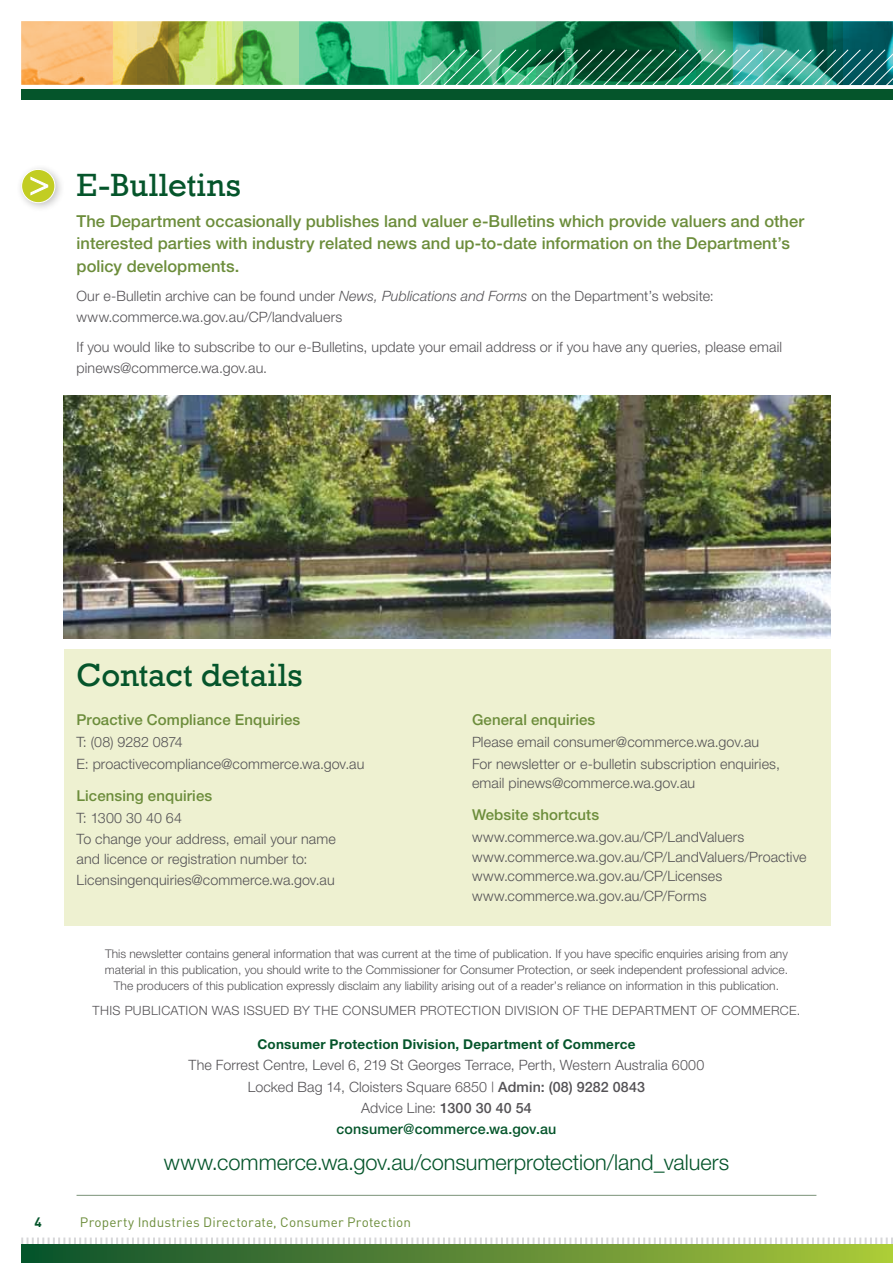
<style>
.page{position:relative;width:893px;height:1263px;background:#fff}
.page>*{position:absolute;margin:0;border:0;box-sizing:border-box;transform-origin:0 0}
.t1{font:33px "Rockwell";letter-spacing:-.005em;color:#05552b}
.t2{font:300 21.75px "Helvetica Neue";color:#05552b}
.t3{font:500 16.5px/22.5px "Helvetica Neue";letter-spacing:.005em;color:#6c8d3b}
.t4{font:500 15px "Helvetica Neue";letter-spacing:.005em;color:#6c8d3b}
.t5{font:300 14.25px/21.6px "Helvetica Neue";letter-spacing:.01em;color:#545255}
.t6{font:13.5px "DIN";letter-spacing:.01em;color:#6c8d3b}
.t7{font:700 13.5px "Helvetica Neue";letter-spacing:.02em;color:#05552b}
.t8{font:700 13.5px "DIN";color:#05552b}
.t9{font:300 12.75px "Helvetica Neue";letter-spacing:.035em;color:#545255}
.t10{font:300 12px/16.2px "Helvetica Neue";color:#545255;text-align:center}
.s1{font-style:italic}
.s2{font-weight:500}
.s3{font-weight:500;color:#05552b}
</style>
<div class="page">
<svg style="left:21px;top:1237px;width:872px;height:8px"></svg>
<hr style="left:77px;top:1195px;width:739px;height:1px;background:#7b9378">
<img style="left:64px;top:395px;width:767px;height:244px">
<div style="left:64px;top:649px;width:767px;height:276px;background:#eef1d1"></div>
<div style="left:16px;top:163px;width:49px;height:50px;background:#000;opacity:.25"></div>
<div style="left:22px;top:169px;width:33px;height:34px;background:#c2cd23;border-radius:50%"></div>
<div style="left:21px;top:169px;width:34px;height:34px;border:1px solid #fff;border-radius:50%"></div>
<svg style="left:30px;top:176px;width:19px;height:20px"></svg>
<div style="left:21px;top:1245px;width:872px;height:18px;background:linear-gradient(to right,#0b4e2e,#abc53b)"></div>
<img style="left:21px;top:21px;width:871px;height:64px">
<hr style="left:892px;top:21px;width:1px;height:64px;background:#009ba8">
<div style="left:21px;top:89px;width:872px;height:11px;background:#05552b"></div>
<img style="left:23px;top:49px;width:870px;height:36px">
<h1 class="t1" style="left:77px;top:166px;width:166px">E-Bulletins</h1>
<p class="t3" style="left:77px;top:209px;width:729px">The Department occasionally publishes land valuer e-Bulletins which provide valuers and other interested parties with industry related news and up-to-date information on the Department’s policy developments.</p>
<p class="t5" style="left:77px;top:285px;width:639px;line-height:21px">Our e-Bulletin archive can be found under <span class="s1">News, Publications and Forms</span> on the Department’s website: www.commerce.wa.gov.au/CP/landvaluers</p>
<p class="t5" style="left:77px;top:336px;width:707px;line-height:21px">If you would like to subscribe to our e-Bulletins, update your email address or if you have any queries, please email pinews@commerce.wa.gov.au.</p>
<h1 class="t1" style="left:77px;top:656px;width:228px">Contact details</h1>
<p class="t4" style="left:77px;top:711px;width:225px">Proactive Compliance Enquiries</p>
<p class="t5" style="left:77px;top:731px;width:289px">T: (08) 9282 0874<br>E: proactivecompliance@commerce.wa.gov.au</p>
<p class="t4" style="left:77px;top:787px;width:137px">Licensing enquiries</p>
<p class="t5" style="left:77px;top:806px;width:261px">T: 1300 30 40 64<br>To change your address, email your name</p>
<p class="t5" style="left:77px;top:847px;width:260px">and licence or registration number to:<br>Licensingenquiries@commerce.wa.gov.au</p>
<p class="t4" style="left:472px;top:711px;width:125px">General enquiries</p>
<p class="t5" style="left:472px;top:731px;width:309px">Please email consumer@commerce.wa.gov.au<br>For newsletter or e-bulletin subscription enquiries,</p>
<p class="t5" style="left:472px;top:772px;width:225px">email pinews@commerce.wa.gov.au</p>
<p class="t4" style="left:472px;top:806px;width:129px">Website shortcuts</p>
<p class="t5" style="left:472px;top:827px;width:336px;line-height:19.5px">www.commerce.wa.gov.au/CP/LandValuers www.commerce.wa.gov.au/CP/LandValuers/Proactive www.commerce.wa.gov.au/CP/Licenses www.commerce.wa.gov.au/CP/Forms</p>
<p class="t10" style="left:105px;top:945px;width:685px">This newsletter contains general information that was current at the time of publication. If you have specific enquiries arising from any material in this publication, you should write to the Commissioner for Consumer Protection, or seek independent professional advice.<br>The producers of this publication expressly disclaim any liability arising out of a reader’s reliance on information in this publication.</p>
<p class="t9" style="left:93px;top:1002px;width:15px">Thisp</p>
<p class="t9" style="left:133px;top:1002px;width:18px">ublicatio</p>
<p class="t9" style="left:199px;top:1002px;width:18px">n wasiss</p>
<p class="t9" style="left:264px;top:1002px;width:18px">uedb</p>
<p class="t9" style="left:302px;top:1002px;width:15px">y the</p>
<p class="t9" style="left:342px;top:1002px;width:54px">Consumer</p>
<p class="t9" style="left:420px;top:1002px;width:17px">Protectio</p>
<p class="t9" style="left:492px;top:1002px;width:29px">n Divisio</p>
<p class="t9" style="left:550px;top:1002px;width:17px">n ofthe</p>
<p class="t9" style="left:612px;top:1002px;width:19px">Departme</p>
<p class="t9" style="left:680px;top:1002px;width:17px">ntof</p>
<p class="t9" style="left:722px;top:1002px;width:20px">Commerce</p>
<p class="t9" style="left:797px;top:1002px;width:5px">.</p>
<p class="t7" style="left:257px;top:1035px;width:380px">Consumer Protection Division, Department of Commerce</p>
<p class="t5" style="left:189px;top:1054px;width:517px;text-align:center">The Forrest Centre, Level 6, 219 St Georges Terrace, Perth, Western Australia 6000<br>Locked Bag 14, Cloisters Square 6850 | <span class="s2">Admin: (08) 9282 0843<br></span>Advice Line: <span class="s2">1300 30 40 54<br></span><span class="s3">consumer@commerce.wa.gov.au</span></p>
<h2 class="t2" style="left:164px;top:1149px;width:567px">www.commerce.wa.gov.au/consumerprotection/land_valuers</h2>
<p class="t8" style="left:35px;top:1213px;width:9px">4</p>
<p class="t6" style="left:80px;top:1214px;width:333px">Property Industries Directorate, Consumer Protection</p>
</div>
